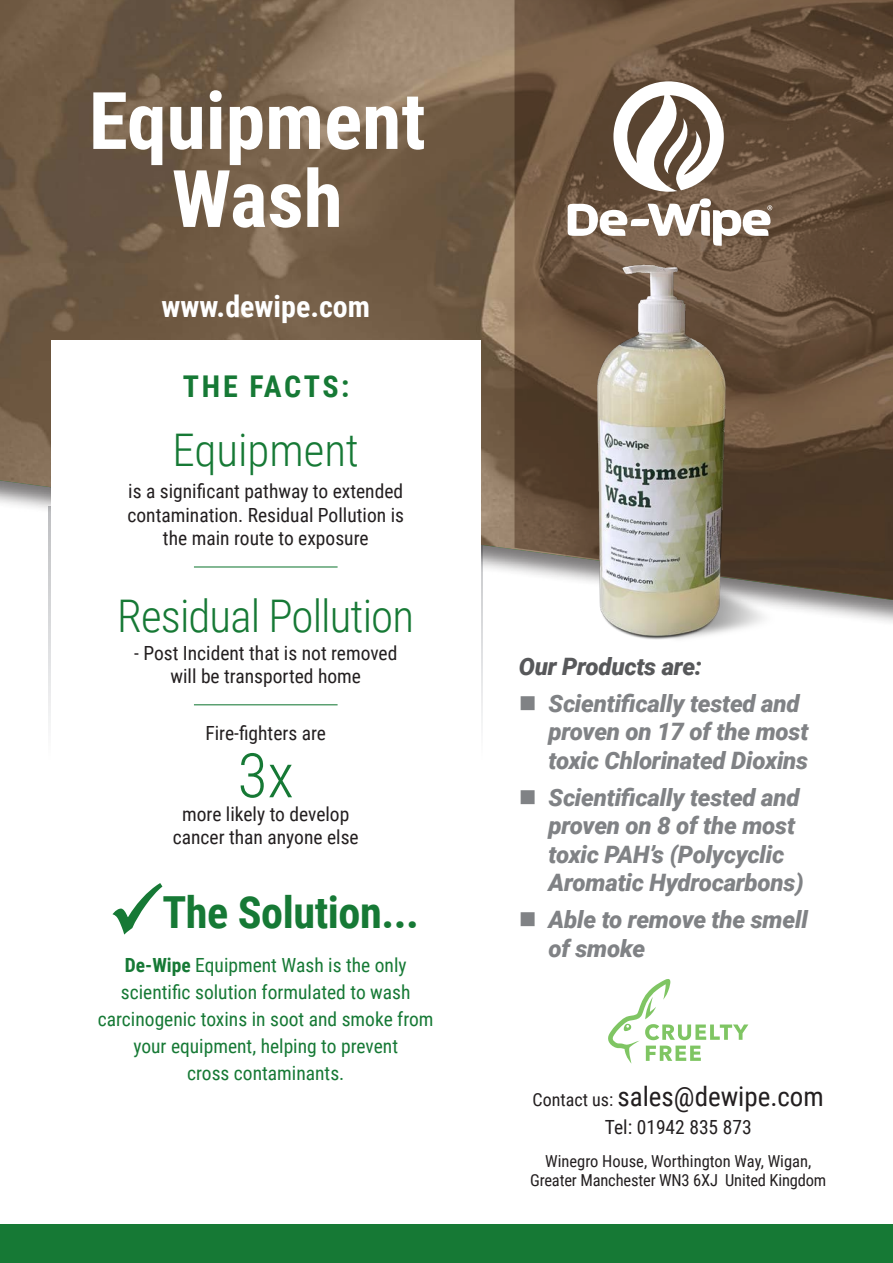
<style>
.page{position:relative;width:893px;height:1263px;background:#fff}
.page>*{position:absolute;margin:0;border:0;box-sizing:border-box;transform-origin:0 0}
.t1{font:700 79.5px "Roboto Condensed";color:#fff}
.t2{font:300 61.5px "Roboto Condensed";color:#167935}
.t3{font:300 45px "Roboto Condensed";letter-spacing:-.02em;color:#167935}
.t4{font:300 45px "Roboto Condensed";color:#167935}
.t5{font:700 44.25px "Roboto Condensed";letter-spacing:-.01em;color:#167935}
.t6{font:700 30px "Roboto Condensed";color:#fff}
.t7{font:700 30px "Roboto Condensed";letter-spacing:.085em;color:#167935}
.t8{font:27px "Roboto Condensed";color:#231f20}
.t9{font:italic 900 24px/28.5px "Roboto";letter-spacing:-.01em;color:#808285}
.t10{font:italic 900 24px "Roboto";letter-spacing:-.01em;color:#57585a}
.t11{font:19.5px/23.4px "Roboto Condensed";color:#231f20;text-align:center}
.t12{font:19.5px/27px "Roboto Condensed";color:#167935;text-align:center}
.t13{font:16.5px/19.8px "Roboto Condensed";letter-spacing:-.01em;color:#231f20;text-align:center}
.s1{font-weight:700}
.s2{font-size:18px}
</style>
<div class="page">
<svg style="left:49px;top:628px;width:2px;height:98px"></svg>
<svg style="left:481px;top:628px;width:2px;height:98px"></svg>
<img style="left:0;top:0;width:514px;height:600px">
<svg style="left:514px;top:0;width:379px;height:601px;background:#68513d"></svg>
<div style="left:51px;top:340px;width:429px;height:902px;background:#fff"></div>
<hr style="left:194px;top:566px;width:144px;height:1px;background:#167935">
<hr style="left:194px;top:704px;width:144px;height:1px;background:#167935">
<div style="left:0;top:1224px;width:893px;height:39px;background:#167935"></div>
<svg style="left:613px;top:81px;width:111px;height:111px"></svg>
<svg style="left:568px;top:198px;width:204px;height:48px"></svg>
<svg style="left:112px;top:883px;width:51px;height:52px"></svg>
<svg style="left:608px;top:979px;width:140px;height:84px"></svg>
<img style="left:588px;top:255px;width:202px;height:385px">
<p class="t1" style="left:89px;top:65px;width:338px">Equipment</p>
<p class="t1" style="left:172px;top:143px;width:172px">Wash</p>
<p class="t6" style="left:161px;top:285px;width:210px">www.dewipe.com</p>
<p class="t7" style="left:183px;top:365px;width:168px">THE FACTS:</p>
<p class="t4" style="left:172px;top:419px;width:188px">Equipment</p>
<p class="t11" style="left:127px;top:479px;width:278px">is a significant pathway to extended contamination. Residual Pollution is the main route to exposure</p>
<p class="t3" style="left:117px;top:584px;width:298px">Residual Pollution</p>
<p class="t11" style="left:134px;top:640px;width:265px">- Post Incident that is not removed will be transported home</p>
<p class="t11" style="left:205px;top:721px;width:122px">Fire-fighters are</p>
<p class="t2" style="left:238px;top:732px;width:58px">3x</p>
<p class="t11" style="left:182px;top:801px;width:169px">more likely to develop</p>
<p class="t11" style="left:173px;top:825px;width:187px">cancer than anyone else</p>
<p class="t5" style="left:162px;top:882px;width:258px">The Solution...</p>
<p class="t12" style="left:98px;top:951px;width:337px"><span class="s1">De-Wipe</span> Equipment Wash is the only scientific solution formulated to wash carcinogenic toxins in soot and smoke from your equipment, helping to prevent<br>cross contaminants.</p>
<p class="t10" style="left:519px;top:649px;width:185px">Our Products are:</p>
<p class="t9" style="left:549px;top:688px;width:261px">Scientifically tested and proven on 17 of the most toxic Chlorinated Dioxins</p>
<p class="t9" style="left:549px;top:782px;width:257px">Scientifically tested and proven on 8 of the most toxic PAH’s (Polycyclic<br>Aromatic Hydrocarbons)</p>
<p class="t9" style="left:549px;top:905px;width:261px">Able to remove the smell of smoke</p>
<p class="t8" style="left:533px;top:1078px;width:293px"><span class="s2">Contact us:</span> sales@dewipe.com</p>
<p class="t11" style="left:605px;top:1115px;width:148px">Tel: 01942 835 873</p>
<p class="t13" style="left:530px;top:1150px;width:298px">Winegro House, Worthington Way, Wigan,<br>Greater Manchester WN3 6XJ United Kingdom</p>
</div>
